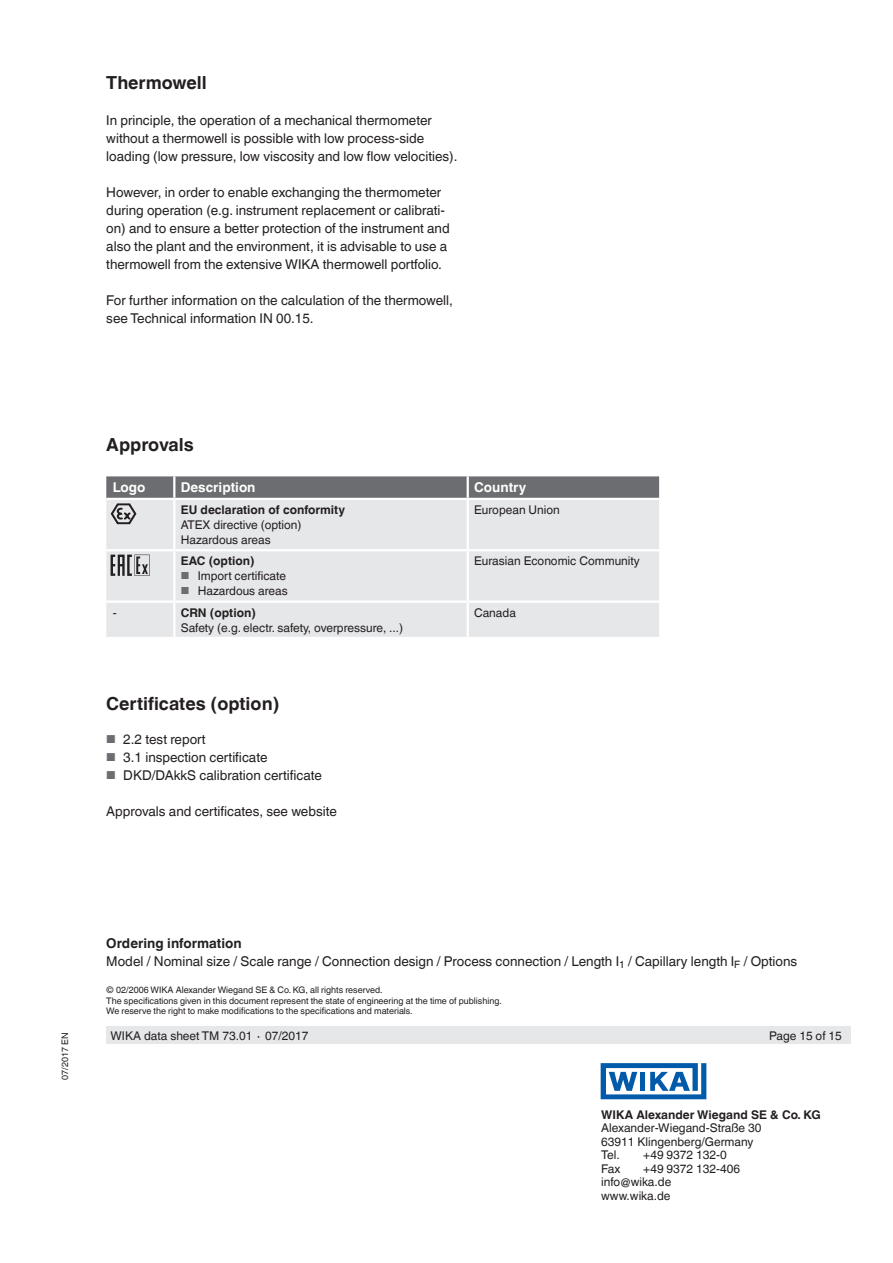
<style>
.page{position:relative;width:893px;height:1263px;background:#fff}
.page>*{position:absolute;margin:0;border:0;box-sizing:border-box;transform-origin:0 0}
.t1{font:700 18px "Helvetica World";color:#231f20}
.t2{font:13.5px/18px "Helvetica World";color:#231f20}
.t3{font:700 13.5px "Helvetica World";color:#fff}
.t4{font:12px/13.5px "Helvetica World";color:#231f20}
.t5{font:700 12px "Helvetica World";color:#231f20}
.t6{font:9px/10.5px "Helvetica World";color:#231f20}
.s1{font-size:10.2px;color:#6c6d70}
.s2{font-size:11.55px;color:#6c6d70}
.s3{font-weight:700}
</style>
<div class="page">
<svg style="left:601px;top:1063px;width:105px;height:36px"></svg>
<div style="left:106px;top:1027px;width:744px;height:17px;background:#e6e7e9"></div>
<div style="left:106px;top:524px;width:553px;height:113px;background:#e6e7e9"></div>
<hr style="left:174px;top:549px;width:294px;height:2px;background:#fff">
<hr style="left:174px;top:600px;width:294px;height:3px;background:#fff">
<hr style="left:106px;top:549px;width:68px;height:2px;background:#fff">
<hr style="left:106px;top:600px;width:68px;height:3px;background:#fff">
<hr style="left:468px;top:549px;width:191px;height:2px;background:#fff">
<hr style="left:468px;top:600px;width:191px;height:3px;background:#fff">
<hr style="left:467px;top:500px;width:2px;height:49px;background:#fff">
<hr style="left:173px;top:500px;width:2px;height:49px;background:#fff">
<hr style="left:467px;top:551px;width:2px;height:49px;background:#fff">
<hr style="left:467px;top:603px;width:2px;height:34px;background:#fff">
<hr style="left:173px;top:551px;width:2px;height:49px;background:#fff">
<hr style="left:173px;top:603px;width:2px;height:34px;background:#fff">
<svg style="left:106px;top:476px;width:553px;height:48px;background:#b0b1b3"></svg>
<svg style="left:111px;top:555px;width:39px;height:21px"></svg>
<h1 class="t1" style="left:106px;top:73px;width:102px">Thermowell</h1>
<p class="t2" style="left:106px;top:112px;width:353px">In principle, the operation of a mechanical thermometer without a thermowell is possible with low process-side loading (low pressure, low viscosity and low flow velocities).</p>
<p class="t2" style="left:106px;top:184px;width:345px">However, in order to enable exchanging the thermometer during operation (e.g. instrument replacement or calibrati&shy;on) and to ensure a better protection of the instrument and also the plant and the environment, it is advisable to use a thermowell from the extensive WIKA thermowell portfolio.</p>
<p class="t2" style="left:106px;top:292px;width:348px">For further information on the calculation of the thermowell, see Technical information IN 00.15.</p>
<h1 class="t1" style="left:106px;top:435px;width:89px">Approvals</h1>
<p class="t3" style="left:113px;top:480px;width:34px">Logo</p>
<p class="t3" style="left:181px;top:480px;width:76px">Description</p>
<p class="t3" style="left:474px;top:480px;width:54px">Country</p>
<p class="t5" style="left:181px;top:503px;width:166px">EU declaration of conformity</p>
<p class="t4" style="left:181px;top:517px;width:122px;line-height:15px">ATEX directive (option)<br>Hazardous areas</p>
<p class="t4" style="left:474px;top:503px;width:87px">European Union</p>
<p class="t5" style="left:181px;top:554px;width:75px">EAC (option)</p>
<p class="t4" style="left:181px;top:569px;width:107px"><span class="s1">■</span> Import certificate</p>
<p class="t4" style="left:181px;top:584px;width:109px"><span class="s1">■</span> Hazardous areas</p>
<p class="t4" style="left:113px;top:606px;width:5px">-</p>
<p class="t5" style="left:181px;top:605px;width:77px">CRN (option)</p>
<p class="t4" style="left:181px;top:621px;width:224px">Safety (e.g. electr. safety, overpressure, ...)</p>
<h1 class="t1" style="left:106px;top:693px;width:175px">Certificates (option)</h1>
<p class="t2" style="left:106px;top:730px;width:101px"><span class="s2">■</span> 2.2 test report</p>
<p class="t2" style="left:106px;top:748px;width:163px"><span class="s2">■</span> 3.1 inspection certificate</p>
<p class="t2" style="left:106px;top:766px;width:217px"><span class="s2">■</span> DKD/DAkkS calibration certificate</p>
<p class="t2" style="left:106px;top:802px;width:232px">Approvals and certificates, see website</p>
<p class="t4" style="left:474px;top:554px;width:167px">Eurasian Economic Community</p>
<p class="t4" style="left:474px;top:606px;width:43px">Canada</p>
<p class="t6" style="left:60px;top:1080px;width:49px;rotate:-90deg">07/2017 EN</p>
<p class="t2" style="left:106px;top:934px;width:692px"><span class="s3">Ordering information<br></span>Model / Nominal size / Scale range / Connection design / Process connection / Length I<sub>1</sub> / Capillary length I<sub>F</sub> / Options</p>
<p class="t6" style="left:106px;top:985px;width:397px">© 02/2006 WIKA Alexander Wiegand SE &amp; Co. KG, all rights reserved.<br>The specifications given in this document represent the state of engineering at the time of publishing.<br>We reserve the right to make modifications to the specifications and materials.</p>
<p class="t4" style="left:111px;top:1029px;width:200px">WIKA data sheet TM 73.01 ∙ 07/2017</p>
<p class="t4" style="left:769px;top:1029px;width:74px">Page 15 of 15</p>
<p class="t5" style="left:601px;top:1107px;width:221px">WIKA Alexander Wiegand SE &amp; Co. KG</p>
<p class="t4" style="left:601px;top:1121px;width:162px">Alexander-Wiegand-Straße 30<br>63911 Klingenberg/Germany<br>Tel.</p>
<p class="t4" style="left:643px;top:1148px;width:85px">+49 9372 132-0</p>
<p class="t4" style="left:601px;top:1161px;width:21px">Fax</p>
<p class="t4" style="left:601px;top:1161px;width:140px;text-indent:42px">+49 9372 132-406 info@wika.de www.wika.de</p>
</div>
